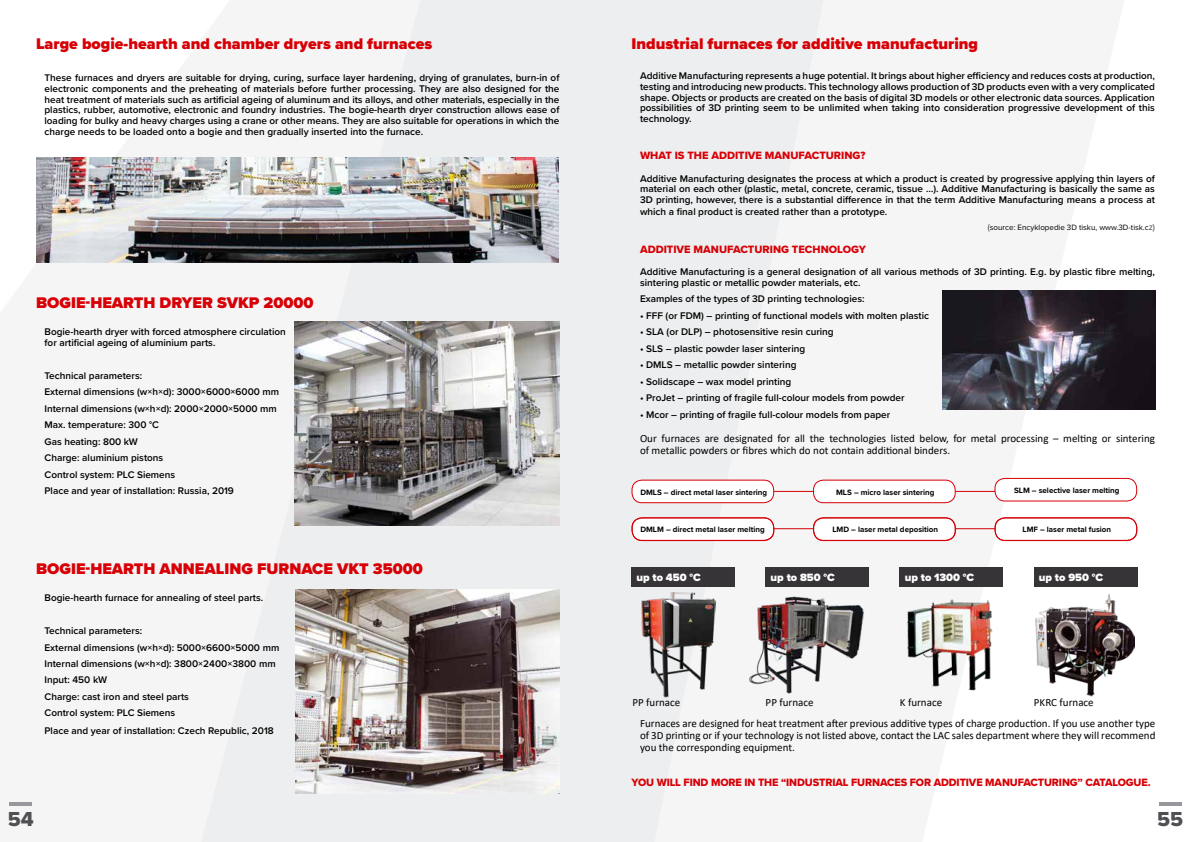
<style>
.page{position:relative;width:1191px;height:842px;background:#fff}
.page>*{position:absolute;margin:0;border:0;box-sizing:border-box;transform-origin:0 0}
.t1{font:21px "Proxima Nova Extrabld";color:#504f53}
.t2{font:900 16px "Proxima Nova";color:#d70006}
.t3{font:11px/11.9px "Calibri";color:#000}
.t4{font:11px "Proxima Nova Extrabld";letter-spacing:-.01em;color:#d70006}
.t5{font:900 11px "Proxima Nova";color:#fff}
.t6{font:600 10px/10.8px "Proxima Nova";color:#000}
.t7{font:700 8px "Proxima Nova";color:#000}
.t8{font:8px "Proxima Nova";color:#000}
.s1{font-weight:300;font-size:9px}
</style>
<div class="page">
<div style="left:607px;top:0;width:224px;height:842px;background:#edeeef"></div>
<hr style="left:1158px;top:802px;width:23px;height:3px;background:#98989c">
<div style="left:193px;top:0;width:414px;height:842px;background:#edeeef"></div>
<hr style="left:9px;top:802px;width:23px;height:3px;background:#98989c">
<img style="left:295px;top:590px;width:264px;height:204px">
<img style="left:295px;top:322px;width:264px;height:204px">
<hr style="left:712px;top:491px;width:353px;height:1px;background:#d70006">
<hr style="left:703px;top:528px;width:353px;height:1px;background:#d70006">
<div style="left:632px;top:480px;width:142px;height:23px;background:#fff;border-radius:10px"></div>
<div style="left:631px;top:480px;width:143px;height:23px;border:1px solid #d70006;border-radius:10px"></div>
<div style="left:813px;top:480px;width:142px;height:23px;background:#fff;border-radius:10px"></div>
<div style="left:813px;top:480px;width:142px;height:23px;border:1px solid #d70006;border-radius:10px"></div>
<div style="left:995px;top:479px;width:141px;height:22px;background:#fff;border-radius:10px"></div>
<div style="left:994px;top:478px;width:143px;height:23px;border:1px solid #d70006;border-radius:10px"></div>
<div style="left:632px;top:518px;width:142px;height:23px;background:#fff;border-radius:10px"></div>
<div style="left:631px;top:517px;width:143px;height:24px;border:1px solid #d70006;border-radius:10px"></div>
<div style="left:813px;top:518px;width:142px;height:23px;background:#fff;border-radius:10px"></div>
<div style="left:813px;top:517px;width:142px;height:24px;border:1px solid #d70006;border-radius:10px"></div>
<div style="left:995px;top:518px;width:141px;height:23px;background:#fff;border-radius:10px"></div>
<div style="left:994px;top:517px;width:143px;height:24px;border:1px solid #d70006;border-radius:10px"></div>
<img style="left:943px;top:291px;width:212px;height:118px">
<div style="left:631px;top:567px;width:103px;height:19px;background:#373437"></div>
<img style="left:641px;top:593px;width:74px;height:104px">
<div style="left:765px;top:567px;width:104px;height:19px;background:#373437"></div>
<img style="left:749px;top:593px;width:116px;height:104px">
<div style="left:899px;top:567px;width:104px;height:19px;background:#373437"></div>
<img style="left:907px;top:599px;width:86px;height:92px">
<div style="left:1034px;top:567px;width:103px;height:19px;background:#373437"></div>
<img style="left:1035px;top:593px;width:99px;height:104px">
<img style="left:36px;top:158px;width:523px;height:105px">
<h2 class="t2" style="left:36px;top:32px;width:398px">Large bogie-hearth and chamber dryers and furnaces</h2>
<p class="t6" style="left:45px;top:72px;width:516px;text-align:justify">These furnaces and dryers are suitable for drying, curing, surface layer hardening, drying of granulates, burn-in of electronic components and the preheating of materials before further processing. They are also designed for the heat treatment of materials such as artificial ageing of aluminum and its alloys, and other materials, especially in the plastics, rubber, automotive, electronic and foundry industries. The bogie-hearth dryer construction allows ease of loading for bulky and heavy charges using a crane or other means. They are also suitable for operations in which the charge needs to be loaded onto a bogie and then gradually inserted into the furnace.</p>
<h2 class="t2" style="left:36px;top:291px;width:279px">BOGIE-HEARTH DRYER SVKP 20000</h2>
<p class="t6" style="left:45px;top:326px;width:243px">Bogie-hearth dryer with forced atmosphere circulation for artificial ageing of aluminium parts.</p>
<p class="t6" style="left:45px;top:367px;width:236px;line-height:16.5px">Technical parameters:<br>External dimensions (w×h×d): 3000×6000×6000 mm Internal dimensions (w×h×d): 2000×2000×5000 mm Max. temperature: 300 °C<br>Gas heating: 800 kW<br>Charge: aluminium pistons<br>Control system: PLC Siemens<br>Place and year of installation: Russia, 2019</p>
<h2 class="t2" style="left:36px;top:557px;width:388px">BOGIE-HEARTH ANNEALING FURNACE VKT 35000</h2>
<p class="t6" style="left:45px;top:592px;width:220px">Bogie-hearth furnace for annealing of steel parts.</p>
<p class="t6" style="left:45px;top:622px;width:236px;line-height:16.5px">Technical parameters:<br>External dimensions (w×h×d): 5000×6600×5000 mm<br>Internal dimensions (w×h×d): 3800×2400×3800 mm<br>Input: 450 kW<br>Charge: cast iron and steel parts<br>Control system: PLC Siemens</p>
<p class="t6" style="left:45px;top:725px;width:231px">Place and year of installation: Czech Republic, 2018</p>
<h2 class="t2" style="left:631px;top:32px;width:348px">Industrial furnaces for additive manufacturing</h2>
<p class="t6" style="left:640px;top:70px;width:516px;text-align:justify">Additive Manufacturing represents a huge potential. It brings about higher efficiency and reduces costs at production, testing and introducing new products. This technology allows production of 3D products even with a very complicated shape. Objects or products are created on the basis of digital 3D models or other electronic data sources. Application possibilities of 3D printing seem to be unlimited when taking into consideration progressive development of this technology.</p>
<p class="t4" style="left:640px;top:148px;width:227px">WHAT IS THE ADDITIVE MANUFACTURING?</p>
<p class="t6" style="left:640px;top:173px;width:516px;text-align:justify">Additive Manufacturing designates the process at which a product is created by progressive applying thin layers of material on each other (plastic, metal, concrete, ceramic, tissue …). Additive Manufacturing is basically the same as 3D printing, however, there is a substantial difference in that the term Additive Manufacturing means a process at</p>
<p class="t6" style="left:640px;top:206px;width:249px">which a final product is created rather than a prototype.</p>
<p class="t8" style="left:987px;top:222px;width:169px"><span class="s1">(</span>source: Encyklopedie 3D tisku, www.3D-tisk.c<span class="s1">z)</span></p>
<p class="t4" style="left:640px;top:241px;width:228px">ADDITIVE MANUFACTURING TECHNOLOGY</p>
<p class="t6" style="left:640px;top:266px;width:516px">Additive Manufacturing is a general designation of all various methods of 3D printing. E.g. by plastic fibre melting, sintering plastic or metallic powder materials, etc.</p>
<p class="t6" style="left:640px;top:293px;width:226px">Examples of the types of 3D printing technologies:</p>
<p class="t6" style="left:640px;top:310px;width:290px">• FFF (or FDM) – printing of functional models with molten plastic</p>
<p class="t6" style="left:640px;top:326px;width:195px">• SLA (or DLP) – photosensitive resin curing</p>
<p class="t6" style="left:640px;top:343px;width:167px">• SLS – plastic powder laser sintering</p>
<p class="t6" style="left:640px;top:359px;width:158px">• DMLS – metallic powder sintering</p>
<p class="t6" style="left:640px;top:376px;width:153px">• Solidscape – wax model printing</p>
<p class="t6" style="left:640px;top:392px;width:266px">• ProJet – printing of fragile full-colour models from powder</p>
<p class="t6" style="left:640px;top:409px;width:252px">• Mcor – printing of fragile full-colour models from paper</p>
<p class="t3" style="left:640px;top:432px;width:516px">Our furnaces are designated for all the technologies listed below, for metal processing – melting or sintering of metallic powders or fibres which do not contain additional binders.</p>
<p class="t7" style="left:640px;top:486px;width:128px">DMLS – direct metal laser sintering</p>
<p class="t7" style="left:836px;top:486px;width:100px">MLS – micro laser sintering</p>
<p class="t7" style="left:1014px;top:484px;width:107px">SLM – selective laser melting</p>
<p class="t7" style="left:640px;top:524px;width:126px">DMLM – direct metal laser melting</p>
<p class="t7" style="left:832px;top:524px;width:107px">LMD – laser metal deposition</p>
<p class="t7" style="left:1022px;top:524px;width:90px">LMF – laser metal fusion</p>
<p class="t5" style="left:636px;top:569px;width:66px">up to 450 °C</p>
<p class="t3" style="left:632px;top:696px;width:50px">PP furnace</p>
<p class="t5" style="left:770px;top:569px;width:66px">up to 850 °C</p>
<p class="t3" style="left:765px;top:696px;width:50px">PP furnace</p>
<p class="t5" style="left:904px;top:569px;width:71px">up to 1300 °C</p>
<p class="t3" style="left:899px;top:696px;width:44px">K furnace</p>
<p class="t5" style="left:1039px;top:569px;width:66px">up to 950 °C</p>
<p class="t3" style="left:1034px;top:696px;width:61px">PKRC furnace</p>
<p class="t3" style="left:640px;top:718px;width:517px;text-align:justify">Furnaces are designed for heat treatment after previous additive types of charge production. If you use another type of 3D printing or if your technology is not listed above, contact the LAC sales department where they will recommend you the corresponding equipment.</p>
<p class="t4" style="left:631px;top:774px;width:520px">YOU WILL FIND MORE IN THE “INDUSTRIAL FURNACES FOR ADDITIVE MANUFACTURING” CATALOGUE.</p>
<h1 class="t1" style="left:8px;top:803px;width:27px">54</h1>
<h1 class="t1" style="left:1157px;top:803px;width:27px">55</h1>
</div>
